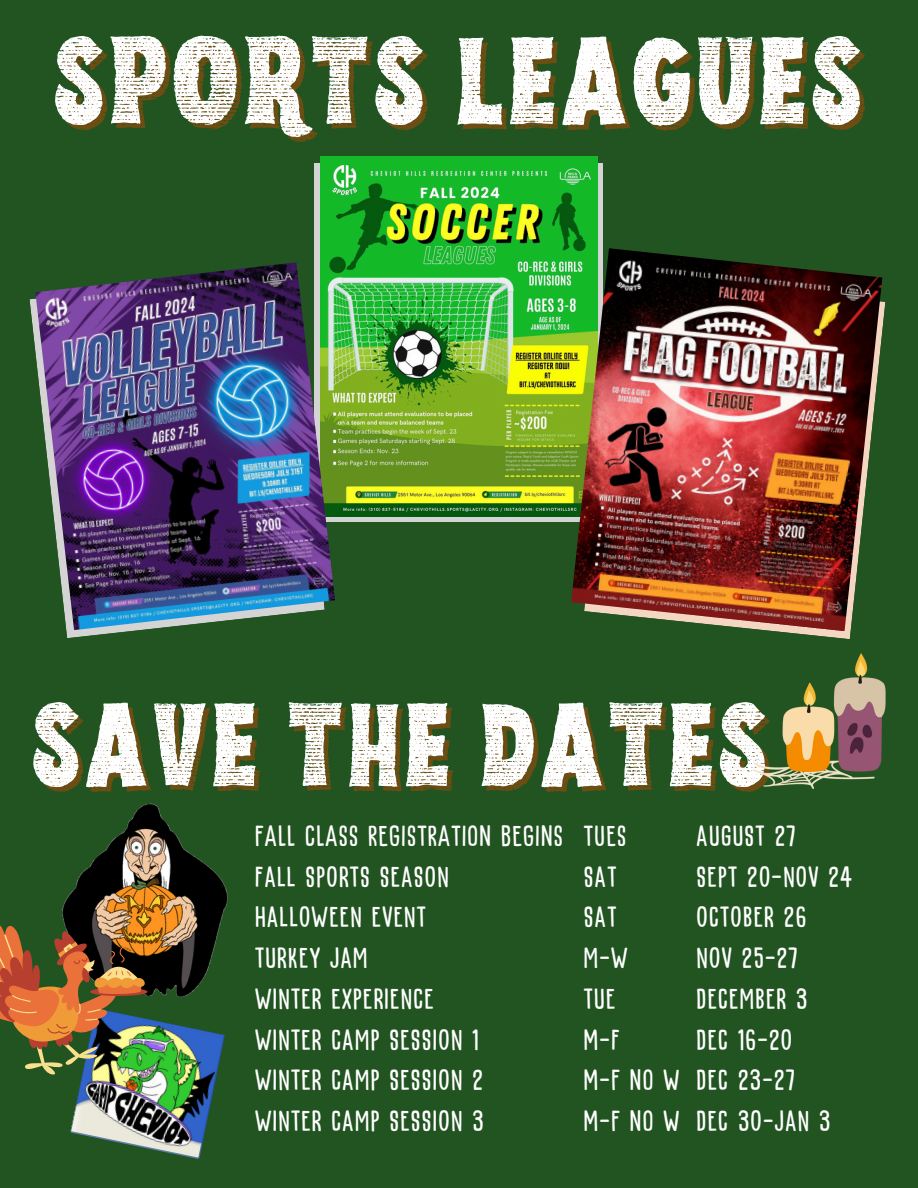
<style>
.page{position:relative;width:918px;height:1188px;background:#225421}
.page>*{position:absolute;margin:0;border:0;box-sizing:border-box;transform-origin:0 0}
.t1{font:109.05px "Hell Print Rough";letter-spacing:.045em;color:#fff}
.t2{font:104.1px "Hell Print Rough";letter-spacing:.045em;color:#fff}
.t3{font:29.55px "Kapsalon Print";letter-spacing:.045em;color:#fff}
</style>
<div class="page">
<div style="left:315px;top:163px;width:288px;height:359px;background:#d4d4d4"></div>
<img style="left:320px;top:157px;width:278px;height:359px">
<img style="left:571px;top:248px;width:311px;height:383px">
<svg style="left:30px;top:298px;width:109px;height:340px"></svg>
<img style="left:35px;top:262px;width:300px;height:368px">
<img style="left:754px;top:653px;width:131px;height:135px">
<img style="left:62px;top:803px;width:166px;height:194px">
<img style="left:70px;top:1019px;width:155px;height:140px">
<svg style="left:0;top:922px;width:148px;height:153px"></svg>
<p class="t1" style="left:55px;top:36px;width:809px">SPORTS LEAGUES</p>
<p class="t2" style="left:33px;top:703px;width:736px">SAVE THE DATES</p>
<p class="t3" style="left:255px;top:819px;width:309px">FALL CLASS REGISTRATION BEGINS</p>
<p class="t3" style="left:255px;top:860px;width:195px">FALL SPORTS SEASON</p>
<p class="t3" style="left:255px;top:900px;width:172px">HALLOWEEN EVENT</p>
<p class="t3" style="left:255px;top:941px;width:114px">TURKEY JAM</p>
<p class="t3" style="left:255px;top:982px;width:180px">WINTER EXPERIENCE</p>
<p class="t3" style="left:255px;top:1023px;width:225px">WINTER CAMP SESSION 1</p>
<p class="t3" style="left:255px;top:1064px;width:229px">WINTER CAMP SESSION 2</p>
<p class="t3" style="left:255px;top:1104px;width:230px">WINTER CAMP SESSION 3</p>
<p class="t3" style="left:584px;top:819px;width:44px">TUES</p>
<p class="t3" style="left:584px;top:860px;width:34px">SAT</p>
<p class="t3" style="left:584px;top:900px;width:34px">SAT</p>
<p class="t3" style="left:584px;top:941px;width:45px">M-W</p>
<p class="t3" style="left:584px;top:982px;width:33px">TUE</p>
<p class="t3" style="left:584px;top:1023px;width:37px">M-F</p>
<p class="t3" style="left:584px;top:1064px;width:97px">M-F NO W</p>
<p class="t3" style="left:584px;top:1104px;width:97px">M-F NO W</p>
<p class="t3" style="left:697px;top:819px;width:100px">AUGUST 27</p>
<p class="t3" style="left:697px;top:860px;width:157px">SEPT 20-NOV 24</p>
<p class="t3" style="left:697px;top:900px;width:111px">OCTOBER 26</p>
<p class="t3" style="left:697px;top:941px;width:103px">NOV 25-27</p>
<p class="t3" style="left:697px;top:982px;width:112px">DECEMBER 3</p>
<p class="t3" style="left:697px;top:1023px;width:97px">DEC 16-20</p>
<p class="t3" style="left:697px;top:1064px;width:100px">DEC 23-27</p>
<p class="t3" style="left:697px;top:1104px;width:135px">DEC 30-JAN 3</p>
</div>
